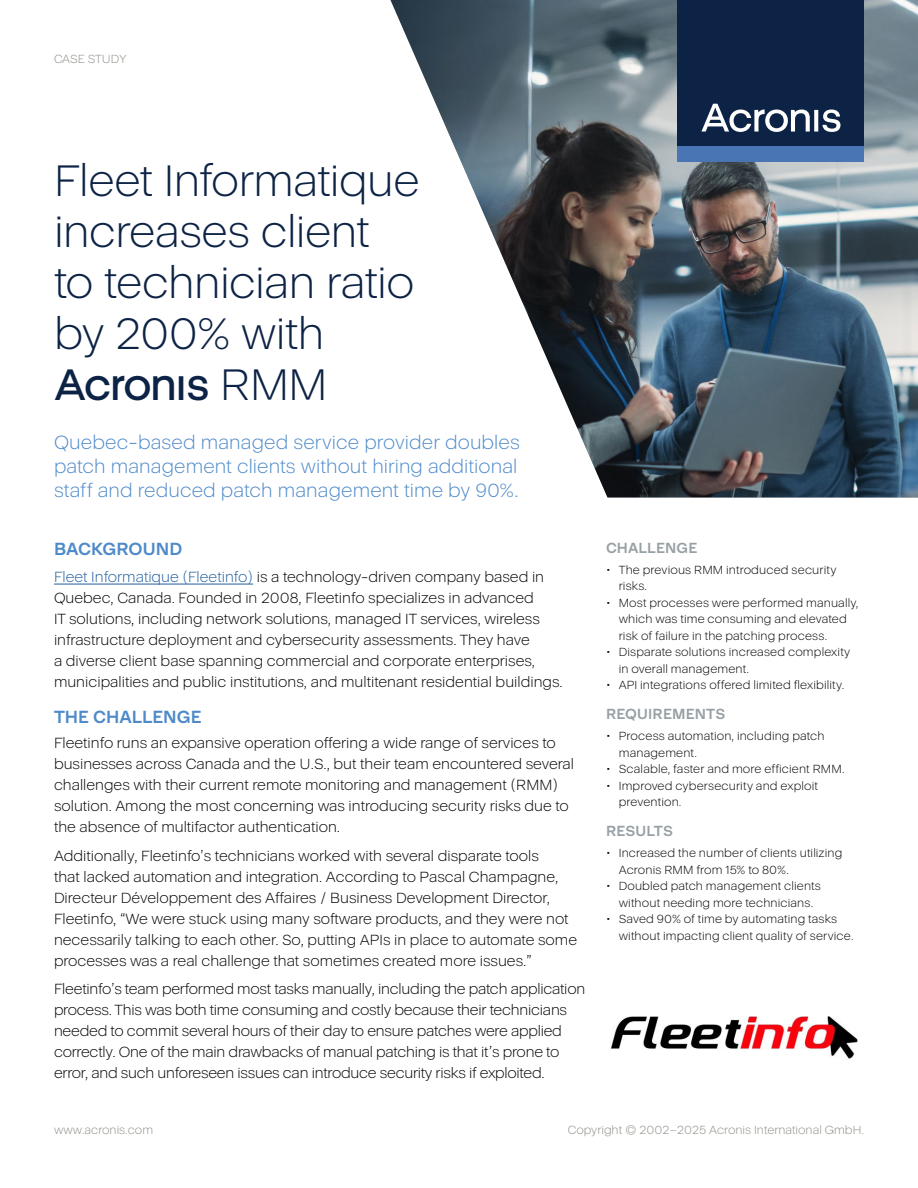
<style>
.page{position:relative;width:918px;height:1188px;background:#fff}
.page>*{position:absolute;margin:0;border:0;box-sizing:border-box;transform-origin:0 0}
.t1{font:300 45px/51px "Acronis Cyber";letter-spacing:-.015em;color:#0d2345}
.t2{font:300 19.5px/24px "Acronis Cyber";letter-spacing:.005em;color:#4e8ac9}
.t3{font:700 18px "Acronis Cyber";color:#4e8ac9}
.t4{font:300 15px/21px "Acronis Cyber";color:#000}
.t5{font:700 15px "Acronis Cyber";letter-spacing:.005em;color:#97a0a4}
.t6{font:300 12px/16.5px "Acronis Cyber";letter-spacing:.01em;color:#000}
.t7{font:12px "Acronis Cyber VF";color:#8f8e87}
.s1{color:#215e9e}
</style>
<div class="page">
<img style="left:391px;top:0;width:527px;height:497px">
<hr style="left:54px;top:584px;width:199px;height:1px;background:#215e9e">
<div style="left:678px;top:0;width:186px;height:154px;background:#0d2345"></div>
<div style="left:678px;top:146px;width:186px;height:16px;background:#4975b4"></div>
<svg style="left:701px;top:104px;width:139px;height:28px"></svg>
<img style="left:611px;top:1016px;width:247px;height:43px">
<p class="t7" style="left:54px;top:52px;width:74px">CASE STUDY</p>
<h1 class="t1" style="left:54px;top:155px;width:367px">Fleet Informatique increases client to technician ratio by 200% with ጷ RMM</h1>
<h2 class="t2" style="left:54px;top:431px;width:467px">Quebec-based managed service provider doubles patch management clients without hiring additional staff and reduced patch management time by 90%.</h2>
<p class="t3" style="left:54px;top:538px;width:130px">BACKGROUND</p>
<p class="t4" style="left:54px;top:567px;width:510px"><span class="s1">Fleet Informatique (Fleetinfo)</span> is a technology-driven company based in Quebec, Canada. Founded in 2008, Fleetinfo specializes in advanced<br>IT solutions, including network solutions, managed IT services, wireless infrastructure deployment and cybersecurity assessments. They have<br>a diverse client base spanning commercial and corporate enterprises, municipalities and public institutions, and multitenant residential buildings.</p>
<p class="t3" style="left:54px;top:706px;width:149px">THE CHALLENGE</p>
<p class="t4" style="left:54px;top:733px;width:522px">Fleetinfo runs an expansive operation offering a wide range of services to businesses across Canada and the U.S., but their team encountered several challenges with their current remote monitoring and management (RMM) solution. Among the most concerning was introducing security risks due to the absence of multifactor authentication.</p>
<p class="t4" style="left:54px;top:845px;width:525px">Additionally, Fleetinfo’s technicians worked with several disparate tools<br>that lacked automation and integration. According to Pascal Champagne, Directeur Développement des Affaires / Business Development Director, Fleetinfo, “We were stuck using many software products, and they were not necessarily talking to each other. So, putting APIs in place to automate some processes was a real challenge that sometimes created more issues.”</p>
<p class="t4" style="left:54px;top:979px;width:533px">Fleetinfo’s team performed most tasks manually, including the patch application process. This was both time consuming and costly because their technicians needed to commit several hours of their day to ensure patches were applied correctly. One of the main drawbacks of manual patching is that it’s prone to error, and such unforeseen issues can introduce security risks if exploited.</p>
<p class="t5" style="left:606px;top:539px;width:93px">CHALLENGE</p>
<p class="t6" style="left:619px;top:562px;width:219px;text-indent:-13px">• The previous RMM introduced security risks.</p>
<p class="t6" style="left:619px;top:595px;width:241px;text-indent:-13px">• Most processes were performed manually, which was time consuming and elevated risk of failure in the patching process.</p>
<p class="t6" style="left:619px;top:644px;width:233px;text-indent:-13px">• Disparate solutions increased complexity in overall management.</p>
<p class="t6" style="left:606px;top:677px;width:240px">• API integrations offered limited flexibility.</p>
<p class="t5" style="left:606px;top:705px;width:121px">REQUIREMENTS</p>
<p class="t6" style="left:619px;top:728px;width:207px;text-indent:-13px">• Process automation, including patch management.</p>
<p class="t6" style="left:606px;top:761px;width:240px">• Scalable, faster and more efficient RMM.</p>
<p class="t6" style="left:619px;top:778px;width:201px;text-indent:-13px">• Improved cybersecurity and exploit prevention.</p>
<p class="t5" style="left:606px;top:822px;width:68px">RESULTS</p>
<p class="t6" style="left:619px;top:845px;width:225px;text-indent:-13px">• Increased the number of clients utilizing<br>Acronis RMM from 15% to 80%.</p>
<p class="t6" style="left:606px;top:878px;width:216px;text-align:center">• Doubled patch management clients without needing more technicians.</p>
<p class="t6" style="left:619px;top:911px;width:236px;text-indent:-13px">• Saved 90% of time by automating tasks without impacting client quality of service.</p>
<p class="t7" style="left:54px;top:1123px;width:101px">www.acronis.com</p>
<p class="t7" style="left:568px;top:1123px;width:298px">Copyright © 2002–2025 Acronis International GmbH.</p>
</div>
